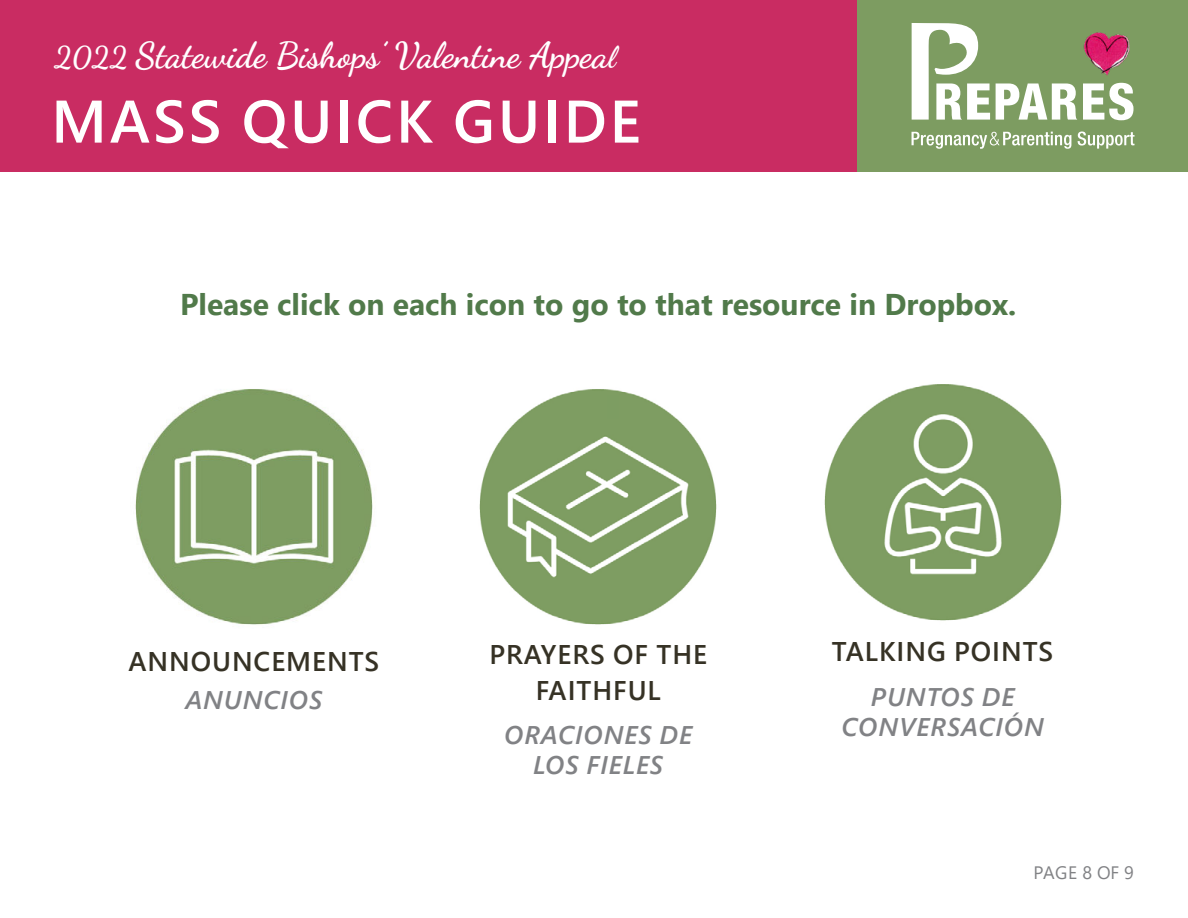
<style>
.page{position:relative;width:1188px;height:918px;background:#fff}
.page>*{position:absolute;margin:0;border:0;box-sizing:border-box;transform-origin:0 0}
.t1{font:600 60px "Segoe UI";letter-spacing:.05em;color:#fff}
.t2{font:36px "Dancing Script";color:#fff}
.t3{font:700 30px "Segoe UI";color:#517a4a}
.t4{font:600 27px/36px "Segoe UI";letter-spacing:.035em;color:#363225;text-align:center}
.t5{font:italic 600 25.5px/30.6px "Segoe UI";letter-spacing:.035em;color:#818285;text-align:center}
.t6{font:18px "Segoe UI";letter-spacing:.01em;color:#818285}
.s1{font-size:30px}
</style>
<div class="page">
<div style="left:0;top:0;width:858px;height:172px;background:#c92c62"></div>
<div style="left:858px;top:0;width:330px;height:172px;background:#7d9c61"></div>
<svg style="left:912px;top:132px;width:159px;height:17px"></svg>
<svg style="left:1078px;top:132px;width:57px;height:17px"></svg>
<svg style="left:996px;top:83px;width:81px;height:37px"></svg>
<svg style="left:1083px;top:83px;width:51px;height:37px"></svg>
<svg style="left:912px;top:23px;width:78px;height:97px"></svg>
<img style="left:1083px;top:32px;width:47px;height:44px">
<img style="left:479px;top:389px;width:238px;height:236px">
<img style="left:824px;top:384px;width:238px;height:237px">
<img style="left:135px;top:389px;width:238px;height:236px">
<p class="t2" style="left:54px;top:41px;width:563px"><span class="s1">2022</span> Statewide Bishops’ Valentine Appea<span class="s1">l</span></p>
<h1 class="t1" style="left:51px;top:98px;width:591px">MASS QUICK GUIDE</h1>
<p class="t3" style="left:180px;top:293px;width:838px">Please click on each icon to go to that resource in Dropbox.</p>
<p class="t4" style="left:128px;top:646px;width:252px">ANNOUNCEMENTS</p>
<p class="t5" style="left:185px;top:684px;width:138px">ANUNCIOS</p>
<p class="t4" style="left:489px;top:639px;width:219px">PRAYERS OF THE<br>FAITHFUL</p>
<p class="t5" style="left:504px;top:720px;width:189px">ORACIONES DE<br>LOS FIELES</p>
<p class="t4" style="left:832px;top:637px;width:223px">TALKING POINTS</p>
<p class="t5" style="left:842px;top:681px;width:204px">PUNTOS DE<br>CONVERSACIÓN</p>
<p class="t6" style="left:1034px;top:865px;width:102px">PAGE 8 OF 9</p>
</div>
